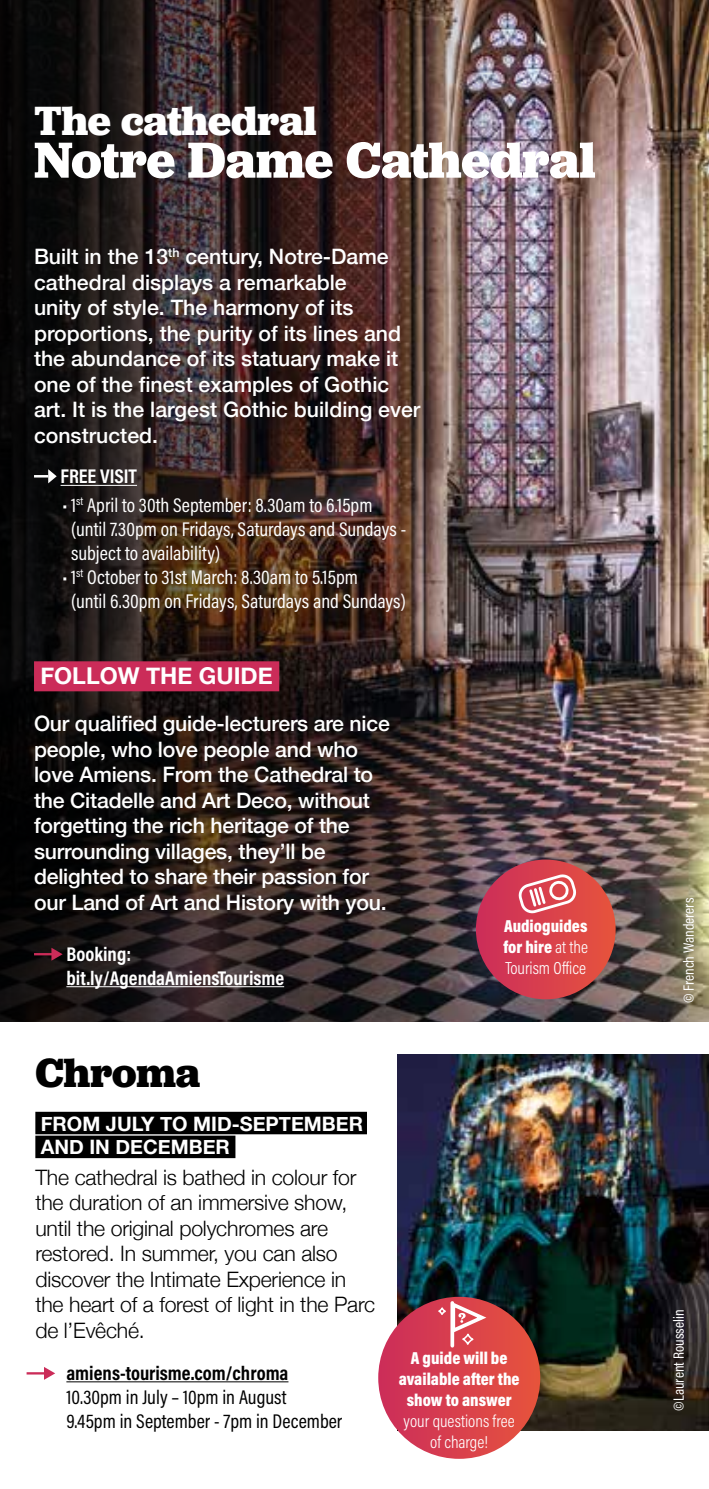
<style>
.page{position:relative;width:709px;height:1489px;background:#fff}
.page>*{position:absolute;margin:0;border:0;box-sizing:border-box;transform-origin:0 0}
.t1{font:700 52.75px "Jubilat";letter-spacing:-.005em;color:#fff}
.t2{font:700 42.5px "Jubilat";letter-spacing:-.005em;color:#fff}
.t3{font:700 42.5px "Jubilat";color:#000}
.t4{font:700 23.25px "Helvetica Neue";color:#fff}
.t5{font:500 21.25px/25.5px "Helvetica Neue";letter-spacing:-.01em;color:#fff}
.t6{font:300 21.25px/25.5px "Helvetica Neue";letter-spacing:-.01em;color:#000}
.t7{font:20px/24px "Acumin Pro Cond";color:#fff}
.t8{font:20px/24px "Acumin Pro Cond";color:#000}
.t9{font:700 20px/24px "Acumin Pro Cond";color:#fff}
.t10{font:700 20px "Acumin Pro Cond";color:#000}
.t11{font:700 19.75px/23.8px "Helvetica Neue";color:#fff}
.t12{font:900 17.5px/21px "Acumin Pro Cond";color:#fff;text-align:justify}
.t13{font:300 17.5px/21px "Acumin Pro Cond";color:#fff;text-align:center}
.t14{font:15px "Acumin Pro Cond";color:#fff}
.s1{font-weight:300}
</style>
<div class="page">
<img style="left:397px;top:1054px;width:312px;height:376px">
<img style="left:0;top:0;width:709px;height:1021px">
<div style="left:34px;top:661px;width:245px;height:30px;background:#cb2c59"></div>
<div style="left:35px;top:1111px;width:332px;height:23px;background:#000"></div>
<div style="left:35px;top:1135px;width:200px;height:23px;background:#000"></div>
<div style="left:476px;top:859px;width:139px;height:140px;background:linear-gradient(to right,#ca2d5a,#e6543d);border-radius:70px"></div>
<svg style="left:515px;top:871px;width:64px;height:45px"></svg>
<hr style="left:66px;top:1381px;width:222px;height:1px;background:#000">
<hr style="left:27px;top:1371px;width:18px;height:3px;background:#cb2c59">
<svg style="left:44px;top:1367px;width:11px;height:12px"></svg>
<hr style="left:66px;top:986px;width:218px;height:1px;background:#fff">
<svg style="left:34px;top:947px;width:29px;height:13px"></svg>
<hr style="left:61px;top:485px;width:76px;height:1px;background:#fff">
<svg style="left:34px;top:469px;width:23px;height:14px"></svg>
<div style="left:378px;top:1296px;width:162px;height:162px;background:linear-gradient(to right,#cc2f5c,#e5523c);border-radius:81px"></div>
<svg style="left:437px;top:1298px;width:54px;height:54px;background:#dc626a"></svg>
<h2 class="t2" style="left:34px;top:93px;width:284px">The cathedral</h2>
<h1 class="t1" style="left:34px;top:126px;width:563px">Notre Dame Cathedral</h1>
<p class="t5" style="left:34px;top:242px;width:388px">Built in the 13<sup>th</sup> century, Notre-Dame cathedral displays a remarkable<br>unity of style. The harmony of its proportions, the purity of its lines and the abundance of its statuary make it one of the finest examples of Gothic art. It is the largest Gothic building ever constructed.</p>
<p class="t9" style="left:61px;top:464px;width:78px">FREE VISIT</p>
<p class="t7" style="left:71px;top:492px;width:336px;text-indent:-9px">• 1<sup>st</sup> April to 30th September: 8.30am to 6.15pm (until 7.30pm on Fridays, Saturdays and Sundays - subject to availability)</p>
<p class="t7" style="left:71px;top:564px;width:336px;text-indent:-9px">• 1<sup>st</sup> October to 31st March: 8.30am to 5.15pm<br>(until 6.30pm on Fridays, Saturdays and Sundays)</p>
<p class="t4" style="left:40px;top:657px;width:234px">FOLLOW THE GUIDE</p>
<p class="t5" style="left:34px;top:709px;width:357px">Our qualified guide-lecturers are nice people, who love people and who love Amiens. From the Cathedral to the Citadelle and Art Deco, without forgetting the rich heritage of the surrounding villages, they’ll be delighted to share their passion for our Land of Art and History with you.</p>
<p class="t9" style="left:66px;top:941px;width:219px">Booking: bit.ly/AgendaAmiensTourisme</p>
<p class="t12" style="left:503px;top:915px;width:86px">Audioguides for hire <span class="s1">at the Tourism Office</span></p>
<h2 class="t3" style="left:35px;top:1044px;width:167px">Chroma</h2>
<p class="t11" style="left:41px;top:1112px;width:324px">FROM JULY TO MID-SEPTEMBER<br>AND IN DECEMBER</p>
<p class="t6" style="left:35px;top:1162px;width:341px">The cathedral is bathed in colour for the duration of an immersive show, until the original polychromes are restored. In summer, you can also discover the Intimate Experience in the heart of a forest of light in the Parc de l’Evêché.</p>
<p class="t10" style="left:66px;top:1359px;width:223px">amiens-tourisme.com/chroma</p>
<p class="t8" style="left:66px;top:1384px;width:277px">10.30pm in July – 10pm in August<br>9.45pm in September - 7pm in December</p>
<p class="t12" style="left:399px;top:1346px;width:122px;text-align:center">A guide will be available after the show to answer</p>
<p class="t13" style="left:403px;top:1409px;width:113px">your questions free of charge!</p>
<p class="t14" style="left:679px;top:1003px;width:107px;rotate:-90deg">© French Wanderers</p>
<p class="t14" style="left:669px;top:1410px;width:103px;rotate:-90deg">©Laurent Rousselin</p>
</div>
